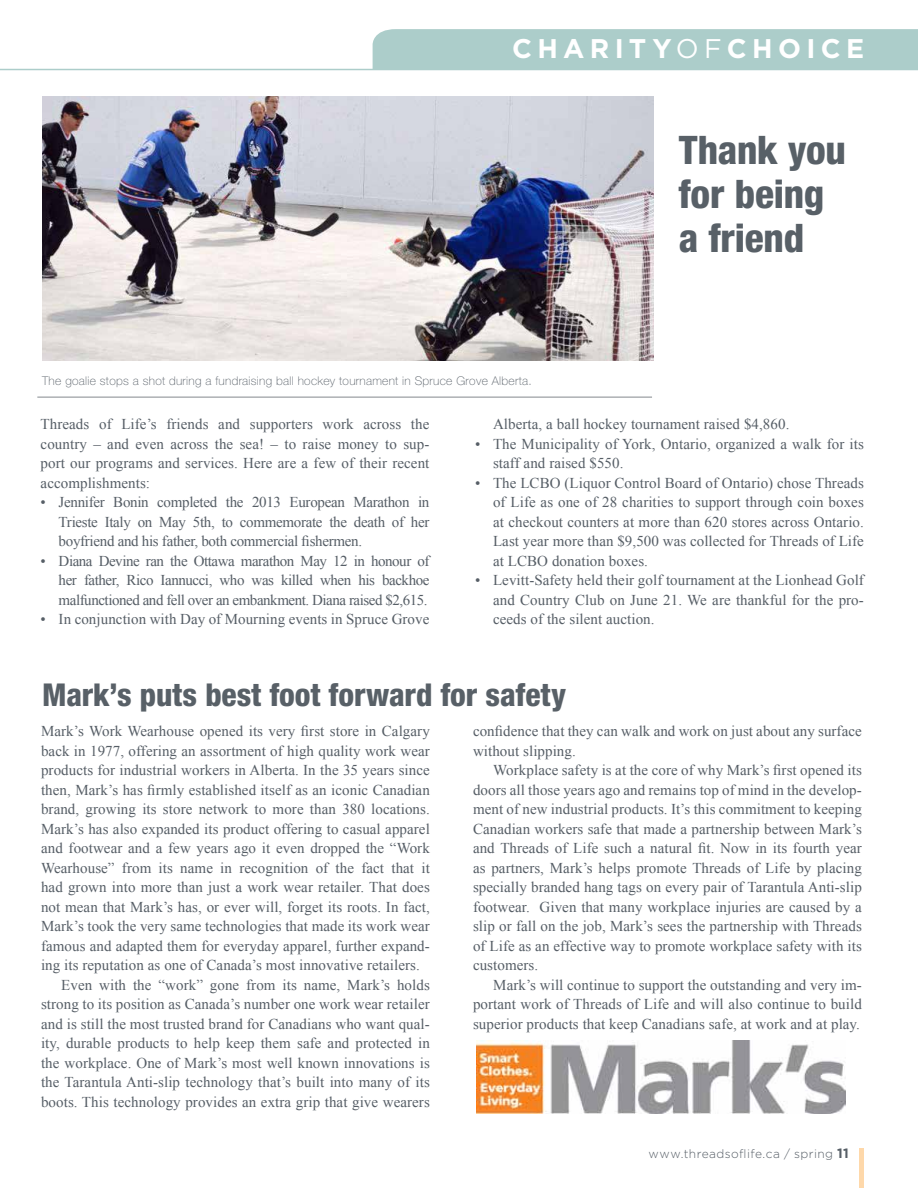
<style>
.page{position:relative;width:918px;height:1188px;background:#fff}
.page>*{position:absolute;margin:0;border:0;box-sizing:border-box;transform-origin:0 0}
.t1{font:800 condensed 39.3px/44.1px "Helvetica Neue";letter-spacing:-.005em;color:#586067}
.t2{font:800 condensed 31.5px "Helvetica Neue";color:#586067}
.t3{font:700 27px "Gotham";letter-spacing:.195em;color:#fff}
.t4{font:15px/19.5px "Times New Roman";letter-spacing:.005em;color:#565e66;text-align:justify}
.t5{font:100 12px "Helvetica Neue";letter-spacing:.025em;color:#565e66}
.t6{font:300 12px "Gotham";letter-spacing:.035em;color:#565e66}
.s1{font-weight:400}
.s2{font-weight:700;font-size:13.5px}
</style>
<div class="page">
<div style="left:859px;top:1148px;width:5px;height:40px;background:#fed8aa"></div>
<div style="left:373px;top:29px;width:545px;height:40px;background:#accdca"></div>
<hr style="left:0;top:69px;width:918px;height:1px;background:#accdca">
<hr style="left:37px;top:397px;width:615px;height:1px;background:#586067">
<img style="left:476px;top:1041px;width:370px;height:72px">
<img style="left:42px;top:97px;width:611px;height:263px">
<h3 class="t3" style="left:512px;top:31px;width:353px">CHARITY<span class="s1">OF</span>CHOICE</h3>
<p class="t5" style="left:42px;top:374px;width:491px">The goalie stops a shot during a fundraising ball hockey tournament in Spruce Grove Alberta.</p>
<h1 class="t1" style="left:679px;top:127px;width:169px">Thank you for being a friend</h1>
<p class="t4" style="left:41px;top:414px;width:390px">Threads of Life’s friends and supporters work across the country – and even across the sea! – to raise money to sup&shy;port our programs and services. Here are a few of their recent accomplishments:</p>
<p class="t4" style="left:59px;top:492px;width:372px;text-indent:-18px">• Jennifer Bonin completed the 2013 European Marathon in Trieste Italy on May 5th, to commemorate the death of her boyfriend and his father, both commercial fishermen.</p>
<p class="t4" style="left:59px;top:551px;width:372px;text-indent:-18px">• Diana Devine ran the Ottawa marathon May 12 in honour of her father, Rico Iannucci, who was killed when his backhoe malfunctioned and fell over an embankment. Diana raised $2,615.</p>
<p class="t4" style="left:41px;top:609px;width:390px">• In conjunction with Day of Mourning events in Spruce Grove</p>
<p class="t4" style="left:493px;top:414px;width:298px">Alberta, a ball hockey tournament raised $4,860.</p>
<p class="t4" style="left:493px;top:434px;width:372px;text-indent:-18px">• The Municipality of York, Ontario, organized a walk for its staff and raised $550.</p>
<p class="t4" style="left:493px;top:473px;width:372px;text-indent:-18px">• The LCBO (Liquor Control Board of Ontario) chose Threads of Life as one of 28 charities to support through coin boxes at checkout counters at more than 620 stores across Ontario.<br>Last year more than $9,500 was collected for Threads of Life at LCBO donation boxes.</p>
<p class="t4" style="left:493px;top:570px;width:372px;text-indent:-18px">• Levitt-Safety held their golf tournament at the Lionhead Golf and Country Club on June 21. We are thankful for the pro&shy;ceeds of the silent auction.</p>
<h2 class="t2" style="left:42px;top:676px;width:526px">Mark’s puts best foot forward for safety</h2>
<p class="t4" style="left:473px;top:721px;width:390px">confidence that they can walk and work on just about any surface without slipping.</p>
<p class="t4" style="left:473px;top:760px;width:390px;text-indent:20px">Workplace safety is at the core of why Mark’s first opened its doors all those years ago and remains top of mind in the develop&shy;ment of new industrial products. It’s this commitment to keeping Canadian workers safe that made a partnership between Mark’s and Threads of Life such a natural fit. Now in its fourth year as partners, Mark’s helps promote Threads of Life by placing specially branded hang tags on every pair of Tarantula Anti-slip footwear. Given that many workplace injuries are caused by a slip or fall on the job, Mark’s sees the partnership with Threads of Life as an effective way to promote workplace safety with its customers.</p>
<p class="t4" style="left:473px;top:975px;width:390px;text-indent:20px">Mark’s will continue to support the outstanding and very im&shy;portant work of Threads of Life and will also continue to build superior products that keep Canadians safe, at work and at play.</p>
<p class="t4" style="left:41px;top:721px;width:390px">Mark’s Work Wearhouse opened its very first store in Calgary</p>
<p class="t4" style="left:41px;top:741px;width:390px">back in 1977, offering an assortment of high quality work wear</p>
<p class="t4" style="left:41px;top:760px;width:390px">products for industrial workers in Alberta. In the 35 years since</p>
<p class="t4" style="left:41px;top:780px;width:390px">then, Mark’s has firmly established itself as an iconic Canadian</p>
<p class="t4" style="left:41px;top:799px;width:390px">brand, growing its store network to more than 380 locations.</p>
<p class="t4" style="left:41px;top:819px;width:390px">Mark’s has also expanded its product offering to casual apparel</p>
<p class="t4" style="left:41px;top:838px;width:390px">and footwear and a few years ago it even dropped the “Work</p>
<p class="t4" style="left:41px;top:858px;width:390px">Wearhouse” from its name in recognition of the fact that it</p>
<p class="t4" style="left:41px;top:877px;width:390px">had grown into more than just a work wear retailer. That does</p>
<p class="t4" style="left:41px;top:897px;width:390px">not mean that Mark’s has, or ever will, forget its roots. In fact,</p>
<p class="t4" style="left:41px;top:916px;width:390px">Mark’s took the very same technologies that made its work wear</p>
<p class="t4" style="left:41px;top:936px;width:390px">famous and adapted them for everyday apparel, further expand-</p>
<p class="t4" style="left:41px;top:955px;width:380px">ing its reputation as one of Canada’s most innovative retailers.</p>
<p class="t4" style="left:61px;top:975px;width:370px">Even with the “work” gone from its name, Mark’s holds</p>
<p class="t4" style="left:41px;top:994px;width:390px">strong to its position as Canada’s number one work wear retailer</p>
<p class="t4" style="left:41px;top:1014px;width:390px">and is still the most trusted brand for Canadians who want qual-</p>
<p class="t4" style="left:41px;top:1033px;width:390px">ity, durable products to help keep them safe and protected in</p>
<p class="t4" style="left:41px;top:1053px;width:390px">the workplace. One of Mark’s most well known innovations is</p>
<p class="t4" style="left:41px;top:1072px;width:390px">the Tarantula Anti-slip technology that’s built into many of its</p>
<p class="t4" style="left:41px;top:1092px;width:390px">boots. This technology provides an extra grip that give wearers</p>
<p class="t6" style="left:649px;top:1146px;width:202px">www.threadsoflife.ca / spring <span class="s2">11</span></p>
</div>
